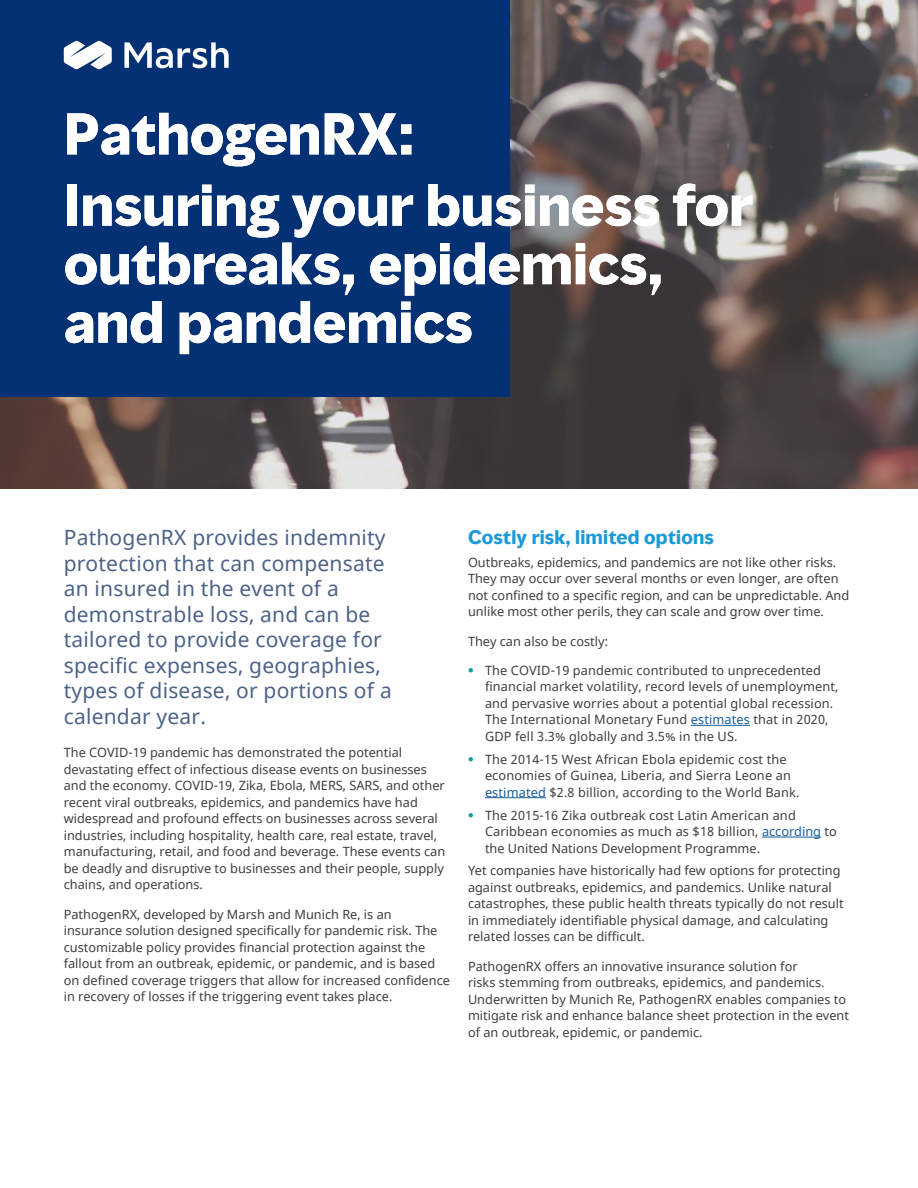
<style>
.page{position:relative;width:918px;height:1188px;background:#fff}
.page>*{position:absolute;margin:0;border:0;box-sizing:border-box;transform-origin:0 0}
.Page_Heading__36_39{font:700 54px/58.5px "MMC Display";color:#fff}
.Body_Intro__14_17__B{font:21px/25.5px "Noto Sans";letter-spacing:.01em;color:#4d6288}
.Body_Subhead__12_14{font:700 18px "MMC Display";letter-spacing:.01em;color:#1b9ad7}
.Body__8_5_11{font:12.75px/16.5px "Noto Sans";color:#3e3e3f}
.s1{font-family:"MMC Display";font-weight:700;color:#00a39d}
.s2{color:#175d9e}
</style>
<div class="page">
<img style="left:0;top:0;width:918px;height:489px">
<div style="left:0;top:0;width:510px;height:397px;background:#043174"></div>
<svg style="left:124px;top:42px;width:105px;height:26px"></svg>
<svg style="left:64px;top:41px;width:48px;height:28px"></svg>
<hr style="left:691px;top:725px;width:59px;height:1px;background:#175d9e">
<hr style="left:485px;top:797px;width:61px;height:1px;background:#175d9e">
<hr style="left:762px;top:837px;width:59px;height:1px;background:#175d9e">
<h2 class="Page_Heading__36_39" style="left:64px;top:106px;width:352px">PathogenRX:</h2>
<h2 class="Page_Heading__36_39" style="left:64px;top:177px;width:690px">Insuring your business for outbreaks, epidemics, and pandemics</h2>
<h3 class="Body_Intro__14_17__B" style="left:64px;top:526px;width:330px">PathogenRX provides indemnity protection that can compensate an insured in the event of a demonstrable loss, and can be tailored to provide coverage for specific expenses, geographies, types of disease, or portions of a calendar year.</h3>
<p class="Body__8_5_11" style="left:64px;top:745px;width:383px">The COVID-19 pandemic has demonstrated the potential devastating effect of infectious disease events on businesses and the economy. COVID-19, Zika, Ebola, MERS, SARS, and other recent viral outbreaks, epidemics, and pandemics have had widespread and profound effects on businesses across several industries, including hospitality, health care, real estate, travel, manufacturing, retail, and food and beverage. These events can be deadly and disruptive to businesses and their people, supply chains, and operations.</p>
<p class="Body__8_5_11" style="left:64px;top:906px;width:388px">PathogenRX, developed by Marsh and Munich Re, is an insurance solution designed specifically for pandemic risk. The customizable policy provides financial protection against the fallout from an outbreak, epidemic, or pandemic, and is based on defined coverage triggers that allow for increased confidence in recovery of losses if the triggering event takes place.</p>
<h3 class="Body_Subhead__12_14" style="left:468px;top:525px;width:247px">Costly risk, limited options</h3>
<p class="Body__8_5_11" style="left:468px;top:554px;width:383px">Outbreaks, epidemics, and pandemics are not like other risks.<br>They may occur over several months or even longer, are often not confined to a specific region, and can be unpredictable. And unlike most other perils, they can scale and grow over time.</p>
<p class="Body__8_5_11" style="left:468px;top:633px;width:142px">They can also be costly:</p>
<p class="Body__8_5_11" style="left:485px;top:662px;width:355px;text-indent:-17px"><span class="s1">•</span> The COVID-19 pandemic contributed to unprecedented financial market volatility, record levels of unemployment, and pervasive worries about a potential global recession.<br>The International Monetary Fund <span class="s2">estimates</span> that in 2020, GDP fell 3.3% globally and 3.5% in the US.</p>
<p class="Body__8_5_11" style="left:485px;top:751px;width:316px;text-indent:-17px"><span class="s1">•</span> The 2014-15 West African Ebola epidemic cost the economies of Guinea, Liberia, and Sierra Leone an <span class="s2">estimated</span> $2.8 billion, according to the World Bank.</p>
<p class="Body__8_5_11" style="left:485px;top:807px;width:353px;text-indent:-17px"><span class="s1">•</span> The 2015-16 Zika outbreak cost Latin American and<br>Caribbean economies as much as $18 billion, <span class="s2">according</span> to the United Nations Development Programme.</p>
<p class="Body__8_5_11" style="left:468px;top:863px;width:377px">Yet companies have historically had few options for protecting against outbreaks, epidemics, and pandemics. Unlike natural catastrophes, these public health threats typically do not result in immediately identifiable physical damage, and calculating related losses can be difficult.</p>
<p class="Body__8_5_11" style="left:468px;top:958px;width:383px">PathogenRX offers an innovative insurance solution for<br>risks stemming from outbreaks, epidemics, and pandemics.<br>Underwritten by Munich Re, PathogenRX enables companies to mitigate risk and enhance balance sheet protection in the event of an outbreak, epidemic, or pandemic.</p>
</div>
